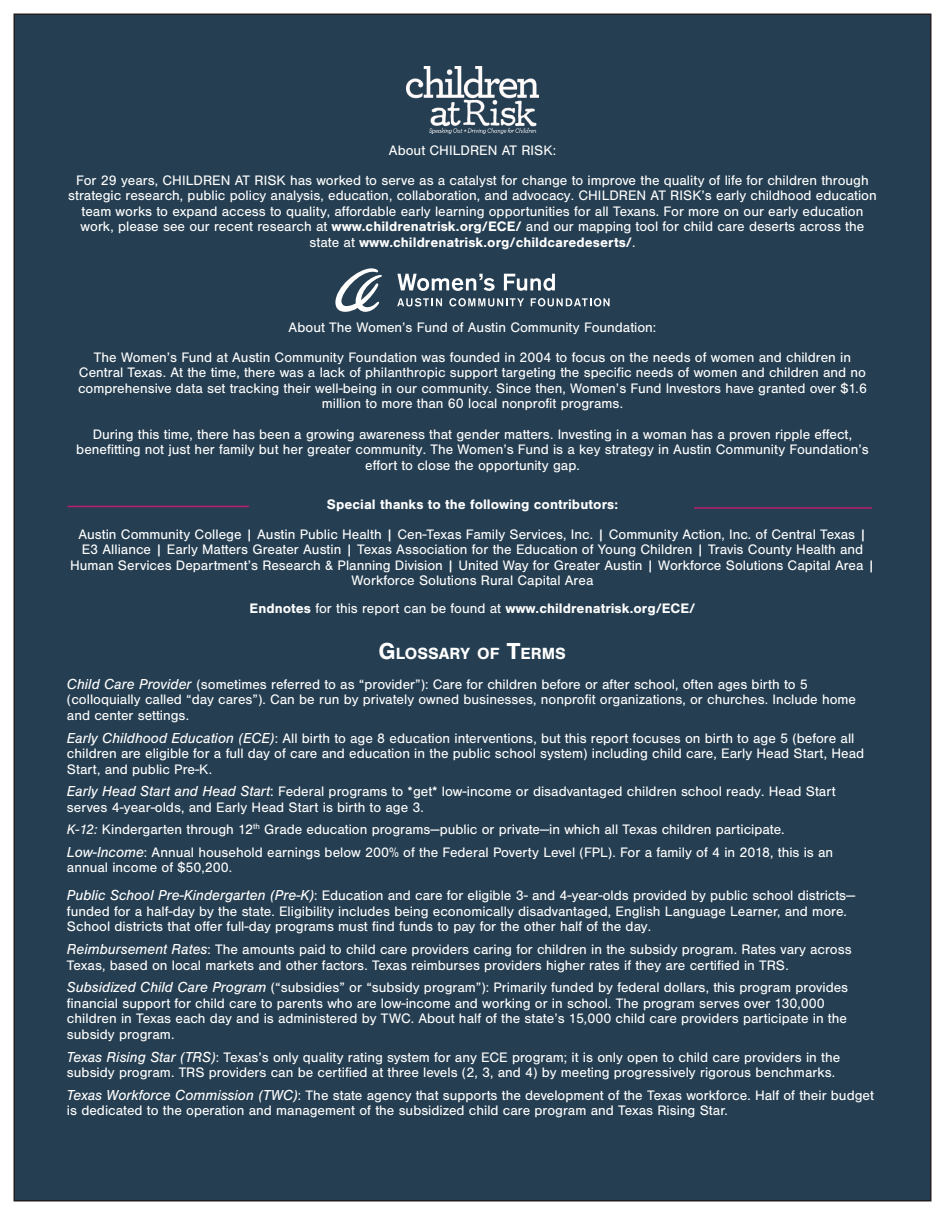
<style>
.page{position:relative;width:945px;height:1215px;background:#fff}
.page>*{position:absolute;margin:0;border:0;box-sizing:border-box;transform-origin:0 0}
.Heading_2{font:700 16.8px "Foundation Sans";color:#fff}
.Heading_3{font:14.25px/15.5px "Foundation Sans";color:#fff}
.Heading_3-2{font:700 14.25px "Foundation Sans";color:#fff}
.s1{font-weight:700}
.s2{font-weight:400}
.s3{font-size:24px}
.s4{font-style:italic;font-size:15px}
.s5{font-size:15px}
.s6{font-style:italic}
</style>
<div class="page">
<div style="left:14px;top:14px;width:917px;height:1187px;background:#253e51"></div>
<img style="left:406px;top:67px;width:133px;height:67px">
<svg style="left:335px;top:268px;width:47px;height:44px"></svg>
<svg style="left:397px;top:274px;width:98px;height:17px"></svg>
<svg style="left:504px;top:274px;width:51px;height:17px"></svg>
<svg style="left:397px;top:298px;width:45px;height:9px"></svg>
<svg style="left:449px;top:298px;width:75px;height:9px"></svg>
<svg style="left:531px;top:298px;width:79px;height:9px"></svg>
<hr style="left:68px;top:506px;width:181px;height:1px;background:#ba1e71">
<hr style="left:694px;top:507px;width:178px;height:2px;background:#ba1e71">
<p class="Heading_3" style="left:389px;top:143px;width:169px">About CHILDREN AT RISK:</p>
<p class="Heading_3" style="left:68px;top:173px;width:810px;text-align:center">For 29 years, CHILDREN AT RISK has worked to serve as a catalyst for change to improve the quality of life for children through strategic research, public policy analysis, education, collaboration, and advocacy. CHILDREN AT RISK’s early childhood education team works to expand access to quality, affordable early learning opportunities for all Texans. For more on our early education work, please see our recent research at <span class="s1">www.childrenatrisk.org/ECE/</span> and our mapping tool for child care deserts across the state at <span class="s1">www.childrenatrisk.org/childcaredeserts/</span>.</p>
<p class="Heading_3" style="left:289px;top:320px;width:369px">About The Women’s Fund of Austin Community Foundation:</p>
<p class="Heading_3" style="left:78px;top:350px;width:790px;text-align:center">The Women’s Fund at Austin Community Foundation was founded in 2004 to focus on the needs of women and children in Central Texas. At the time, there was a lack of philanthropic support targeting the specific needs of women and children and no comprehensive data set tracking their well-being in our community. Since then, Women’s Fund Investors have granted over $1.6 million to more than 60 local nonprofit programs.</p>
<p class="Heading_3" style="left:76px;top:426px;width:794px;text-align:center">During this time, there has been a growing awareness that gender matters. Investing in a woman has a proven ripple effect, benefitting not just her family but her greater community. The Women’s Fund is a key strategy in Austin Community Foundation’s effort to close the opportunity gap.</p>
<p class="Heading_3-2" style="left:327px;top:496px;width:293px">Special thanks to the following contributors:</p>
<p class="Heading_3" style="left:70px;top:527px;width:806px;text-align:center">Austin Community College | Austin Public Health | Cen-Texas Family Services, Inc. | Community Action, Inc. of Central Texas | E3 Alliance | Early Matters Greater Austin | Texas Association for the Education of Young Children | Travis County Health and Human Services Department’s Research &amp; Planning Division | United Way for Greater Austin | Workforce Solutions Capital Area | Workforce Solutions Rural Capital Area</p>
<p class="Heading_3-2" style="left:250px;top:600px;width:447px">Endnotes <span class="s2">for this report can be found at</span> www.childrenatrisk.org/ECE/</p>
<p class="Heading_2" style="left:379px;top:644px;width:189px"><span class="s3">G</span>LOSSARY OF <span class="s3">T</span>ERMS</p>
<p class="Heading_3" style="left:67px;top:677px;width:791px"><span class="s4">Child Care Provider</span> (sometimes referred to as “provider”): Care for children before or after school, often ages birth to 5 (colloquially called “day cares”). Can be run by privately owned businesses, nonprofit organizations, or churches. Include home and center settings.</p>
<p class="Heading_3" style="left:67px;top:731px;width:799px"><span class="s4">Early Childhood Education (ECE)</span>: All birth to age 8 education interventions, but this report focuses on birth to age 5 (before all children are eligible for a full day of care and education in the public school system) including child care, Early Head Start, Head<br>Start, and public Pre-K.</p>
<p class="Heading_3" style="left:67px;top:784px;width:770px"><span class="s4">Early Head Start and Head Start</span><span class="s5">:</span> Federal programs to *get* low-income or disadvantaged children school ready. Head Start serves 4-year-olds, and Early Head Start is birth to age 3.</p>
<p class="Heading_3" style="left:67px;top:822px;width:719px"><span class="s6">K-12:</span> Kindergarten through 12<sup>th</sup> Grade education programs—public or private—in which all Texas children participate.</p>
<p class="Heading_3" style="left:67px;top:845px;width:768px"><span class="s4">Low-Income</span>: Annual household earnings below 200% of the Federal Poverty Level (FPL). For a family of 4 in 2018, this is an annual income of $50,200.</p>
<p class="Heading_3" style="left:67px;top:888px;width:790px"><span class="s4">Public School Pre-Kindergarten (Pre-K)</span>: Education and care for eligible 3- and 4-year-olds provided by public school districts— funded for a half-day by the state. Eligibility includes being economically disadvantaged, English Language Learner, and more.<br>School districts that offer full-day programs must find funds to pay for the other half of the day.</p>
<p class="Heading_3" style="left:67px;top:942px;width:786px"><span class="s4">Reimbursement Rates</span>: The amounts paid to child care providers caring for children in the subsidy program. Rates vary across<br>Texas, based on local markets and other factors. Texas reimburses providers higher rates if they are certified in TRS.</p>
<p class="Heading_3" style="left:67px;top:980px;width:783px"><span class="s4">Subsidized Child Care Program</span> (“subsidies” or “subsidy program”): Primarily funded by federal dollars, this program provides financial support for child care to parents who are low-income and working or in school. The program serves over 130,000 children in Texas each day and is administered by TWC. About half of the state’s 15,000 child care providers participate in the subsidy program.</p>
<p class="Heading_3" style="left:67px;top:1050px;width:775px"><span class="s4">Texas Rising Star (TRS)</span>: Texas’s only quality rating system for any ECE program; it is only open to child care providers in the subsidy program. TRS providers can be certified at three levels (2, 3, and 4) by meeting progressively rigorous benchmarks.</p>
<p class="Heading_3" style="left:67px;top:1088px;width:808px"><span class="s4">Texas Workforce Commission (TWC)</span>: The state agency that supports the development of the Texas workforce. Half of their budget is dedicated to the operation and management of the subsidized child care program and Texas Rising Star.</p>
</div>
